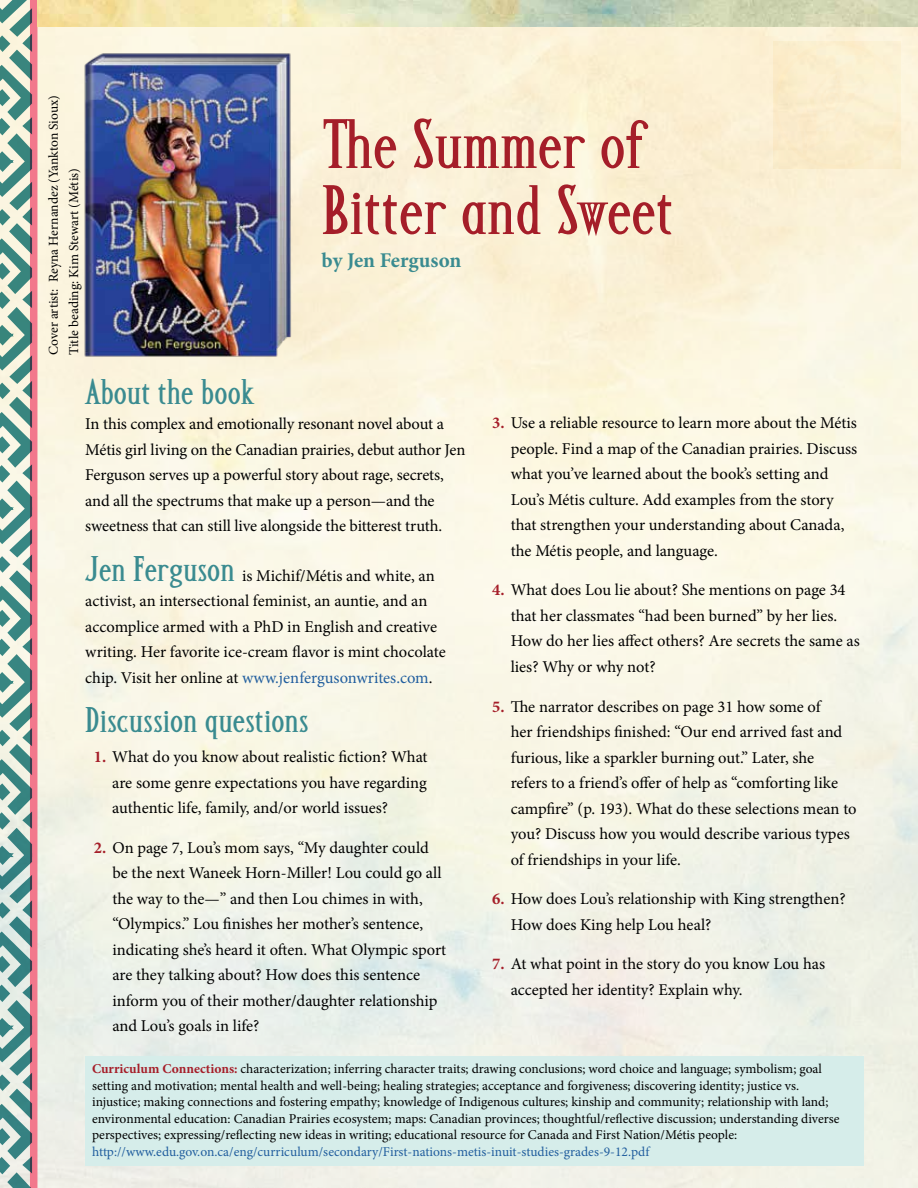
<style>
.page{position:relative;width:918px;height:1188px;background:#fff}
.page>*{position:absolute;margin:0;border:0;box-sizing:border-box;transform-origin:0 0}
.t1{font:700 67.5px/66px "Altar";color:#a51e29}
.t2{font:700 34.5px "Altar";color:#3a8b90}
.t3{font:700 21px "Minion Pro";letter-spacing:-.005em;color:#3a8b90}
.t4{font:16.5px/25.5px "Minion Pro";letter-spacing:-.005em;color:#000}
.t5{font:13.5px/16.5px "Minion Pro";color:#000}
.t6{font:13.5px "Minion Pro";color:#215e9e}
.s1{font-family:"Altar";font-weight:700;font-size:34.5px;color:#3a8b90}
.s2{color:#215e9e}
.s3{font-weight:700;color:#a51e29}
</style>
<div class="page">
<div style="left:30px;top:0;width:7px;height:1188px;background:#f2788c"></div>
<img style="left:37px;top:0;width:881px;height:27px">
<svg style="left:774px;top:41px;width:127px;height:128px;background:#faedcd"></svg>
<img style="left:81px;top:50px;width:214px;height:312px">
<svg style="left:0;top:0;width:32px;height:1188px;background:#99b7af"></svg>
<div style="left:85px;top:1057px;width:779px;height:109px;background:#d6edea"></div>
<p class="t5" style="left:44px;top:355px;width:262px;line-height:20.2px;rotate:-90deg">Cover artist: Reyna Hernandez (Yankton Sioux)<br>Title beading: Kim Stewart (Métis)</p>
<h1 class="t1" style="left:322px;top:113px;width:354px">The Summer of<br>Bitter and Sweet</h1>
<p class="t3" style="left:322px;top:246px;width:141px">by Jen Ferguson</p>
<h2 class="t2" style="left:85px;top:375px;width:171px">About the book</h2>
<p class="t4" style="left:85px;top:411px;width:382px">In this complex and emotionally resonant novel about a Métis girl living on the Canadian prairies, debut author Jen Ferguson serves up a powerful story about rage, secrets, and all the spectrums that make up a person—and the sweetness that can still live alongside the bitterest truth.</p>
<p class="t4" style="left:85px;top:563px;width:362px"><span class="s1">Jen Ferguson</span> is Michif/Métis and white, an activist, an intersectional feminist, an auntie, and an accomplice armed with a PhD in English and creative writing. Her favorite ice-cream flavor is mint chocolate chip. Visit her online at <span class="s2">www.jenfergusonwrites.com</span>.</p>
<h2 class="t2" style="left:85px;top:703px;width:225px">Discussion questions</h2>
<p class="t4" style="left:112px;top:744px;width:317px;text-align:justify;text-indent:-18px"><span class="s3">1.</span> What do you know about realistic fiction? What are some genre expectations you have regarding authentic life, family, and/or world issues?</p>
<p class="t4" style="left:112px;top:835px;width:335px;text-indent:-18px"><span class="s3">2.</span> On page 7, Lou’s mom says, “My daughter could be the next Waneek Horn-Miller! Lou could go all the way to the—” and then Lou chimes in with, “Olympics.” Lou finishes her mother’s sentence, indicating she’s heard it often. What Olympic sport are they talking about? How does this sentence inform you of their mother/daughter relationship and Lou’s goals in life?</p>
<p class="t4" style="left:511px;top:410px;width:348px;text-indent:-18px"><span class="s3">3.</span> Use a reliable resource to learn more about the Métis people. Find a map of the Canadian prairies. Discuss what you’ve learned about the book’s setting and Lou’s Métis culture. Add examples from the story that strengthen your understanding about Canada, the Métis people, and language.</p>
<p class="t4" style="left:511px;top:577px;width:351px;text-indent:-18px"><span class="s3">4.</span> What does Lou lie about? She mentions on page 34 that her classmates “had been burned” by her lies.<br>How do her lies affect others? Are secrets the same as lies? Why or why not?</p>
<p class="t4" style="left:511px;top:694px;width:347px;text-indent:-18px"><span class="s3">5.</span> The narrator describes on page 31 how some of<br>her friendships finished: “Our end arrived fast and furious, like a sparkler burning out.” Later, she<br>refers to a friend’s offer of help as “comforting like campfire” (p. 193). What do these selections mean to you? Discuss how you would describe various types of friendships in your life.</p>
<p class="t4" style="left:511px;top:886px;width:336px;text-indent:-18px"><span class="s3">6.</span> How does Lou’s relationship with King strengthen?<br>How does King help Lou heal?</p>
<p class="t4" style="left:511px;top:952px;width:316px;text-indent:-19px"><span class="s3">7.</span> At what point in the story do you know Lou has accepted her identity? Explain why.</p>
<p class="t5" style="left:92px;top:1061px;width:749px"><span class="s3">Curriculum Connections:</span> characterization; inferring character traits; drawing conclusions; word choice and language; symbolism; goal setting and motivation; mental health and well-being; healing strategies; acceptance and forgiveness; discovering identity; justice vs. injustice; making connections and fostering empathy; knowledge of Indigenous cultures; kinship and community; relationship with land; environmental education: Canadian Prairies ecosystem; maps: Canadian provinces; thoughtful/reflective discussion; understanding diverse perspectives; expressing/reflecting new ideas in writing; educational resource for Canada and First Nation/Métis people:</p>
<p class="t6" style="left:92px;top:1142px;width:559px">http://www.edu.gov.on.ca/eng/curriculum/secondary/First-nations-metis-inuit-studies-grades-9-12.pdf</p>
</div>
